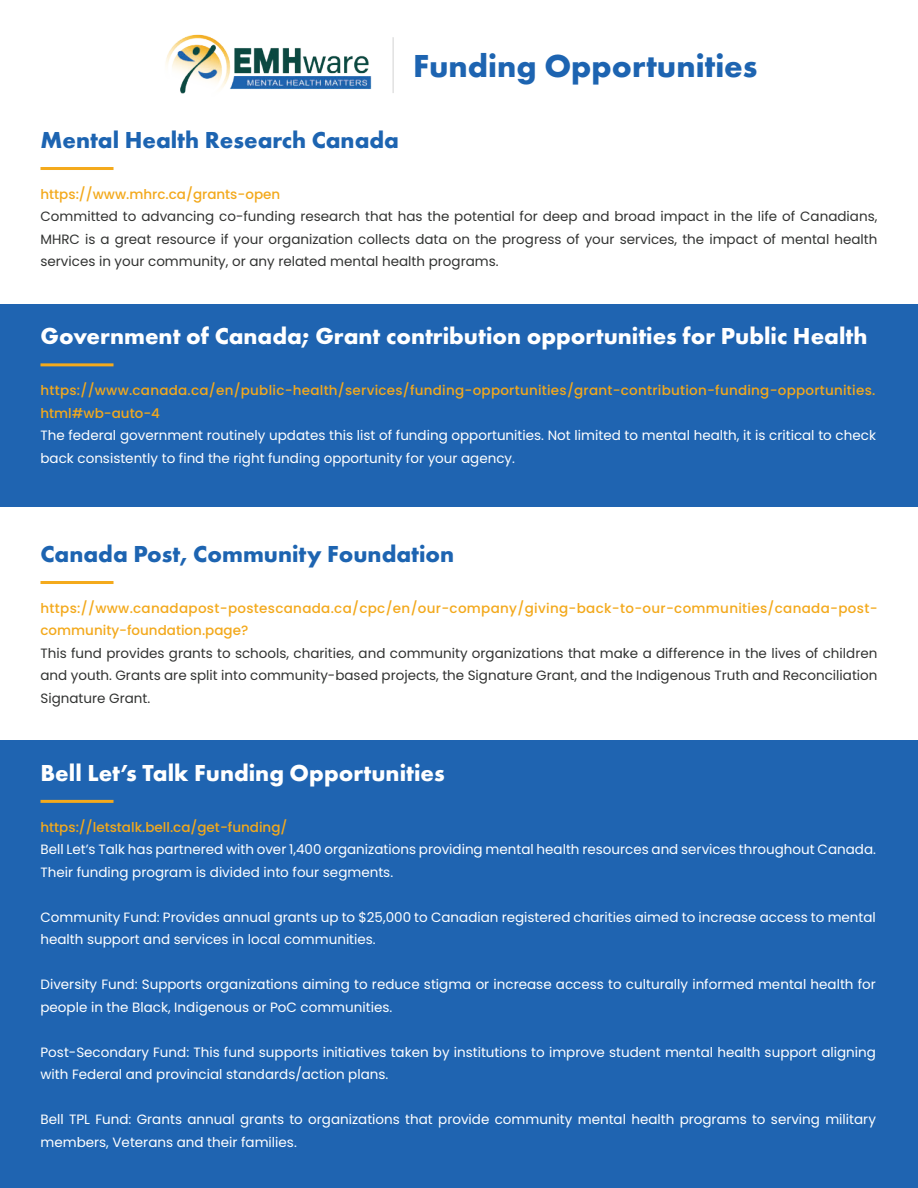
<style>
.page{position:relative;width:918px;height:1188px;background:#fff}
.page>*{position:absolute;margin:0;border:0;box-sizing:border-box;transform-origin:0 0}
.t1{font:700 33px "Futura PT";color:#1d64b1}
.t2{font:700 24px "Futura PT";color:#fff}
.t3{font:700 24px "Futura PT";color:#1d64b1}
.t4{font:13.5px/22.5px "Poppins";color:#fff}
.t5{font:13.5px/22.5px "Poppins";color:#323332;text-align:justify}
.t6{font:500 13.5px/22.5px "Poppins";letter-spacing:.02em;color:#f3a91c}
.t7{font:500 13.5px "Poppins";color:#f3a91c}
</style>
<div class="page">
<div style="left:0;top:741px;width:918px;height:447px;background:#1f64b1"></div>
<hr style="left:41px;top:800px;width:73px;height:3px;background:#f4aa1c">
<img style="left:166px;top:34px;width:206px;height:60px">
<hr style="left:392px;top:37px;width:2px;height:56px;background:#313232">
<hr style="left:41px;top:167px;width:73px;height:3px;background:#f4aa1c">
<div style="left:0;top:304px;width:918px;height:203px;background:#1f64b1"></div>
<hr style="left:41px;top:363px;width:73px;height:3px;background:#f4aa1c">
<hr style="left:41px;top:581px;width:73px;height:3px;background:#f4aa1c">
<h1 class="t1" style="left:413px;top:52px;width:346px">Funding Opportunities</h1>
<h2 class="t3" style="left:40px;top:130px;width:360px">Mental Health Research Canada</h2>
<p class="t7" style="left:40px;top:186px;width:241px">https://www.mhrc.ca/grants-open</p>
<p class="t5" style="left:40px;top:206px;width:839px">Committed to advancing co-funding research that has the potential for deep and broad impact in the life of Canadians, MHRC is a great resource if your organization collects data on the progress of your services, the impact of mental health services in your community, or any related mental health programs.</p>
<h2 class="t2" style="left:40px;top:326px;width:828px">Government of Canada; Grant contribution opportunities for Public Health</h2>
<p class="t6" style="left:40px;top:380px;width:836px">https://www.canada.ca/en/public-health/services/funding-opportunities/grant-contribution-funding-opportunities. html#wb-auto-4</p>
<p class="t4" style="left:40px;top:425px;width:837px">The federal government routinely updates this list of funding opportunities. Not limited to mental health, it is critical to check back consistently to find the right funding opportunity for your agency.</p>
<h2 class="t3" style="left:40px;top:544px;width:415px">Canada Post, Community Foundation</h2>
<p class="t6" style="left:40px;top:597px;width:839px">https://www.canadapost-postescanada.ca/cpc/en/our-company/giving-back-to-our-communities/canada-post&shy;community-foundation.page?</p>
<p class="t5" style="left:40px;top:642px;width:839px">This fund provides grants to schools, charities, and community organizations that make a difference in the lives of children and youth. Grants are split into community-based projects, the Signature Grant, and the Indigenous Truth and Reconciliation Signature Grant.</p>
<h2 class="t2" style="left:40px;top:763px;width:406px">Bell Let’s Talk Funding Opportunities</h2>
<p class="t7" style="left:40px;top:819px;width:248px">https://letstalk.bell.ca/get-funding/</p>
<p class="t4" style="left:40px;top:839px;width:837px">Bell Let’s Talk has partnered with over 1,400 organizations providing mental health resources and services throughout Canada.<br>Their funding program is divided into four segments.</p>
<p class="t4" style="left:40px;top:906px;width:837px">Community Fund: Provides annual grants up to $25,000 to Canadian registered charities aimed to increase access to mental health support and services in local communities.</p>
<p class="t4" style="left:40px;top:974px;width:837px">Diversity Fund: Supports organizations aiming to reduce stigma or increase access to culturally informed mental health for people in the Black, Indigenous or PoC communities.</p>
<p class="t4" style="left:40px;top:1041px;width:837px">Post-Secondary Fund: This fund supports initiatives taken by institutions to improve student mental health support aligning with Federal and provincial standards/action plans.</p>
<p class="t4" style="left:40px;top:1109px;width:837px">Bell TPL Fund: Grants annual grants to organizations that provide community mental health programs to serving military members, Veterans and their families.</p>
</div>
